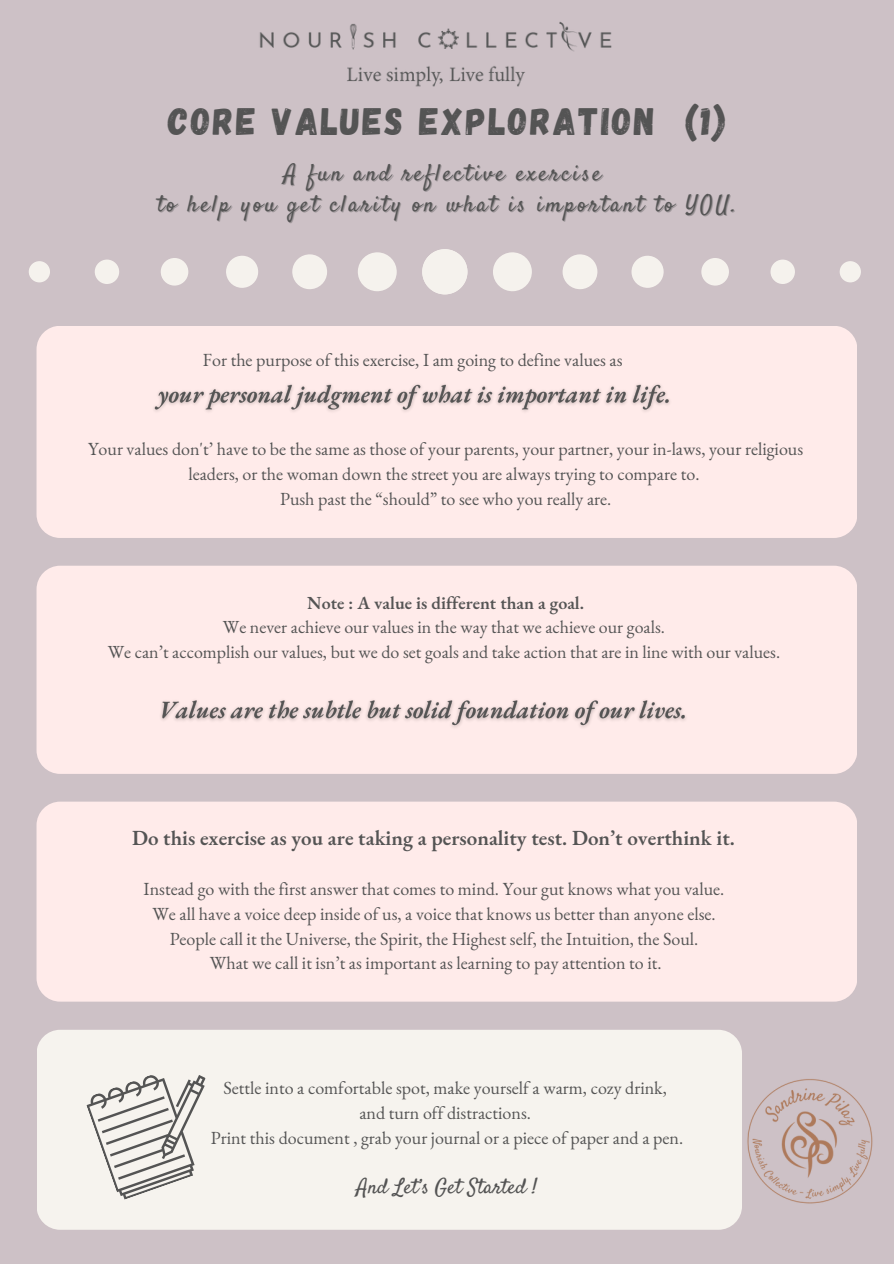
<style>
.page{position:relative;width:894px;height:1264px;background:#fff}
.page>*{position:absolute;margin:0;border:0;box-sizing:border-box;transform-origin:0 0}
.t1{font:38.25px "Gagalin";letter-spacing:.06em;color:#545454}
.t2{font:23.1px "Satisfy";letter-spacing:.11em;color:#545454}
.t3{font:600 21px "EB Garamond";color:#545454}
.t4{font:21px "Satisfy";color:#545454}
.t5{font:18px/24.8px "EB Garamond";color:#545454;text-align:center}
.t6{font:600 18px "EB Garamond";color:#545454}
</style>
<div class="page">
<div style="left:0;top:0;width:893px;height:1263px;background:#cdc1c6"></div>
<div style="left:36px;top:326px;width:821px;height:212px;background:#ffebea;border-radius:24px"></div>
<div style="left:36px;top:565px;width:821px;height:209px;background:#ffebea;border-radius:24px"></div>
<img style="left:259px;top:22px;width:353px;height:65px">
<div style="left:36px;top:801px;width:821px;height:200px;background:#ffebea;border-radius:24px"></div>
<div style="left:36px;top:1029px;width:705px;height:200px;background:#f6f3ee;border-radius:24px"></div>
<svg style="left:86px;top:1075px;width:120px;height:125px"></svg>
<img style="left:682px;top:1032px;width:191px;height:198px">
<svg style="left:422px;top:249px;width:46px;height:46px"></svg>
<div style="left:357px;top:252px;width:40px;height:40px;background:#f6f3ee;border-radius:19px"></div>
<div style="left:492px;top:252px;width:40px;height:40px;background:#f6f3ee;border-radius:19px"></div>
<div style="left:292px;top:254px;width:35px;height:35px;background:#f6f3ee;border-radius:17px"></div>
<div style="left:562px;top:254px;width:35px;height:35px;background:#f6f3ee;border-radius:17px"></div>
<div style="left:226px;top:255px;width:32px;height:33px;background:#f6f3ee;border-radius:16px"></div>
<div style="left:631px;top:255px;width:32px;height:33px;background:#f6f3ee;border-radius:16px"></div>
<div style="left:160px;top:258px;width:28px;height:28px;background:#f6f3ee;border-radius:14px"></div>
<div style="left:700px;top:258px;width:29px;height:28px;background:#f6f3ee;border-radius:14px"></div>
<div style="left:94px;top:259px;width:25px;height:25px;background:#f6f3ee;border-radius:12px"></div>
<div style="left:770px;top:259px;width:25px;height:25px;background:#f6f3ee;border-radius:12px"></div>
<div style="left:29px;top:261px;width:21px;height:22px;background:#f6f3ee;border-radius:10px"></div>
<div style="left:839px;top:261px;width:21px;height:22px;background:#f6f3ee;border-radius:10px"></div>
<img style="left:161px;top:700px;width:525px;height:28px">
<img style="left:154px;top:384px;width:516px;height:28px">
<p class="t1" style="left:168px;top:97px;width:559px">CORE VALUES EXPLORATION (1)</p>
<p class="t2" style="left:284px;top:159px;width:318px">A fun and reflective exercise</p>
<p class="t2" style="left:157px;top:189px;width:580px">to help you get clarity on what is important to YOU.</p>
<p class="t5" style="left:203px;top:347px;width:421px">For the purpose of this exercise, I am going to define values as</p>
<p class="t5" style="left:88px;top:436px;width:716px">Your values don't’ have to be the same as those of your parents, your partner, your in-laws, your religious leaders, or the woman down the street you are always trying to compare to.</p>
<h4 class="t5" style="left:280px;top:486px;width:333px">Push past the “should” to see who you really are.</h4>
<p class="t6" style="left:307px;top:590px;width:278px">Note : A value is different than a goal.</p>
<p class="t5" style="left:223px;top:614px;width:443px">We never achieve our values in the way that we achieve our goals.</p>
<p class="t5" style="left:108px;top:639px;width:673px">We can’t accomplish our values, but we do set goals and take action that are in line with our values.</p>
<p class="t3" style="left:132px;top:823px;width:604px">Do this exercise as you are taking a personality test. Don’t overthink it.</p>
<p class="t5" style="left:144px;top:876px;width:582px">Instead go with the first answer that comes to mind. Your gut knows what you value.</p>
<p class="t5" style="left:152px;top:901px;width:564px">We all have a voice deep inside of us, a voice that knows us better than anyone else.</p>
<p class="t5" style="left:170px;top:926px;width:530px">People call it the Universe, the Spirit, the Highest self, the Intuition, the Soul.</p>
<p class="t5" style="left:210px;top:950px;width:453px">What we call it isn’t as important as learning to pay attention to it.</p>
<p class="t5" style="left:223px;top:1075px;width:445px">Settle into a comfortable spot, make yourself a warm, cozy drink,</p>
<h1 class="t5" style="left:359px;top:1100px;width:173px">and turn off distractions.</h1>
<h3 class="t5" style="left:211px;top:1125px;width:474px">Print this document , grab your journal or a piece of paper and a pen.</h3>
<p class="t4" style="left:356px;top:1173px;width:182px">And Let’s Get Started !</p>
</div>
